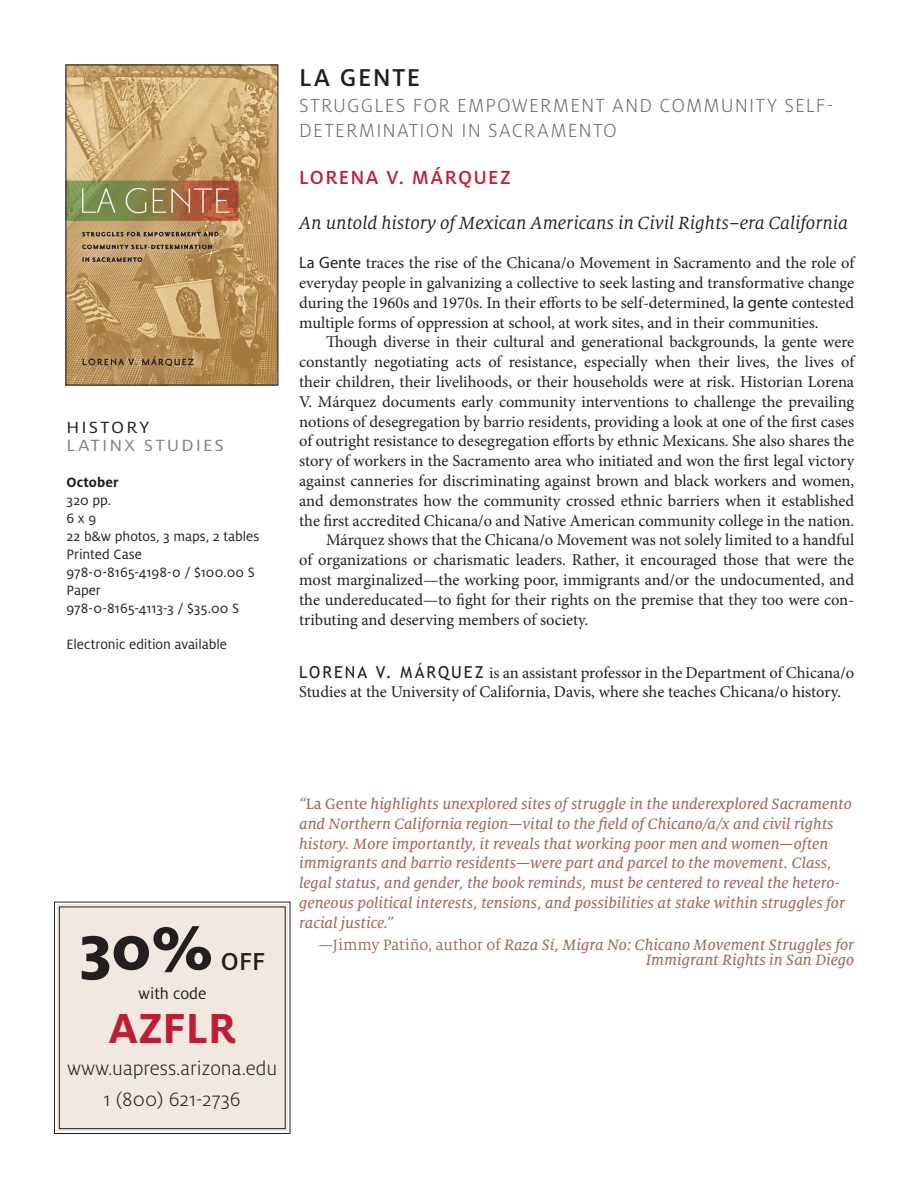
<style>
.page{position:relative;width:918px;height:1188px;background:#fff}
.page>*{position:absolute;margin:0;border:0;box-sizing:border-box;transform-origin:0 0}
.t1{font:800 67.8px "Milo OT";color:#231f20}
.t2{font:700 46.65px "Milo OT";color:#be1e35}
.t3{font:500 27.15px "Milo OT";color:#231f20}
.BookTitle{font:500 27px "Milo OT";letter-spacing:.06em;color:#231f20}
.t4{font:300 21.3px/31px "Milo OT";color:#231f20;text-align:center}
.BookSubtitle{font:300 21px/25.2px "Milo OT";letter-spacing:.055em;color:#6c6d70}
.BookAuthor{font:500 21px "Milo OT";letter-spacing:.065em;color:#be1e35}
.Keynote{font:italic 19.5px "Milo Serif OT";color:#231f20}
.SecondSubjectHeading{font:18px "Milo OT";letter-spacing:.11em;color:#808285;scale:1.1 1}
.SubjectHeading{font:18px "Milo OT";letter-spacing:.1em;color:#231f20;scale:1.1 1}
.t5{font:17.4px "Milo OT";color:#231f20}
.BookCopy{font:16.5px/19.8px "Minion Pro";color:#231f20;text-align:justify}
.Blurb{font:16.5px/19.8px "Milo Serif OT Text Ita";color:#a36556}
.BookCopyFL{font:16.5px/19.8px "Minion Pro";letter-spacing:-.005em;color:#231f20;text-align:justify}
.Bio{font:16.5px/19.8px "Minion Pro";letter-spacing:-.005em;color:#231f20}
.BlurbAttribution{font:16.5px/15.3px "Milo Serif OT Text Ita";color:#a36556;text-align:right}
.Specs{font:15px "Milo OT";color:#231f20}
.PubMonth{font:700 15px "Milo OT";letter-spacing:.005em;color:#231f20}
.s1{font-family:"Myriad Pro"}
.s2{font-family:"Trebuchet MS"}
.s3{font-family:"Milo Serif OT Text"}
.s4{font-family:"Milo Serif OT"}
</style>
<div class="page">
<div style="left:54px;top:901px;width:237px;height:233px;background:#f2e8e2"></div>
<div style="left:59px;top:906px;width:227px;height:223px;border:1px solid #231f20"></div>
<img style="left:68px;top:67px;width:208px;height:316px">
<p class="SubjectHeading" style="left:67px;top:417px;width:77px">HISTORY</p>
<p class="SecondSubjectHeading" style="left:67px;top:435px;width:145px">LATINX STUDIES</p>
<p class="PubMonth" style="left:66px;top:474px;width:54px">October</p>
<p class="Specs" style="left:66px;top:492px;width:46px">320 pp.</p>
<p class="Specs" style="left:66px;top:510px;width:31px">6 x 9</p>
<p class="Specs" style="left:66px;top:528px;width:194px">22 b&amp;w photos, 3 maps, 2 tables</p>
<p class="Specs" style="left:66px;top:546px;width:77px">Printed Case</p>
<p class="Specs" style="left:66px;top:564px;width:190px">978-0-8165-4198-0 / $100.00 S</p>
<p class="Specs" style="left:66px;top:582px;width:36px">Paper</p>
<p class="Specs" style="left:66px;top:600px;width:174px">978-0-8165-4113-3 / $35.00 S</p>
<p class="Specs" style="left:66px;top:636px;width:162px">Electronic edition available</p>
<p class="BookTitle" style="left:299px;top:63px;width:122px">LA GENTE</p>
<p class="BookSubtitle" style="left:299px;top:93px;width:535px">STRUGGLES FOR EMPOWERMENT AND COMMUNITY SELF-<br>DETERMINATION IN SACRAMENTO</p>
<p class="BookAuthor" style="left:299px;top:165px;width:213px">LORENA V. MÁRQUEZ</p>
<p class="Keynote" style="left:299px;top:212px;width:550px">An untold history of Mexican Americans in Civil Rights–era California</p>
<p class="BookCopyFL" style="left:299px;top:253px;width:557px"><span class="s1">La Gente</span> traces the rise of the Chicana/o Movement in Sacramento and the role of everyday people in galvanizing a collective to seek lasting and transformative change during the 1960s and 1970s. In their efforts to be self-determined, <span class="s1">la gente</span> contested multiple forms of oppression at school, at work sites, and in their communities.</p>
<p class="BookCopy" style="left:299px;top:332px;width:557px;text-indent:27px">Though diverse in their cultural and generational backgrounds, la gente were constantly negotiating acts of resistance, especially when their lives, the lives of their children, their livelihoods, or their households were at risk. Historian Lorena V. Márquez documents early community interventions to challenge the prevailing notions of desegregation by barrio residents, providing a look at one of the first cases of outright resistance to desegregation efforts by ethnic Mexicans. She also shares the story of workers in the Sacramento area who initiated and won the first legal victory against canneries for discriminating against brown and black workers and women, and demonstrates how the community crossed ethnic barriers when it established the first accredited Chicana/o and Native American community college in the nation.</p>
<p class="BookCopy" style="left:299px;top:530px;width:557px;text-indent:27px">Márquez shows that the Chicana/o Movement was not solely limited to a handful of organizations or charismatic leaders. Rather, it encouraged those that were the most marginalized—the working poor, immigrants and/or the undocumented, and the undereducated—to fight for their rights on the premise that they too were con&shy;tributing and deserving members of society.</p>
<p class="Bio" style="left:299px;top:663px;width:557px"><span class="s2">LORENA V. M ÁRQUEZ</span> is an assistant professor in the Department of Chicana/o<br>Studies at the University of California, Davis, where she teaches Chicana/o history.</p>
<h1 class="t1" style="left:79px;top:910px;width:136px">30%</h1>
<h3 class="t3" style="left:221px;top:946px;width:46px">OFF</h3>
<p class="t5" style="left:138px;top:984px;width:70px">with code</p>
<h2 class="t2" style="left:108px;top:1002px;width:129px">AZFLR</h2>
<p class="t4" style="left:67px;top:1053px;width:212px">www.uapress.arizona.edu<br>1 (800) 621-2736</p>
<p class="Blurb" style="left:299px;top:794px;width:554px">“<span class="s3">La Gente</span> highlights unexplored sites of struggle in the underexplored Sacramento and Northern California region—vital to the field of Chicano/a/x and civil rights history. More importantly, it reveals that working poor men and women—often immigrants and barrio residents—were part and parcel to the movement. Class, legal status, and gender, the book reminds, must be centered to reveal the hetero&shy;geneous political interests, tensions, and possibilities at stake within struggles for racial justice.”</p>
<p class="BlurbAttribution" style="left:318px;top:937px;width:537px"><span class="s4">—Jimmy Patiño, author of</span> Raza Sí, Migra No: Chicano Movement Struggles for<br>Immigrant Rights in San Diego</p>
</div>
